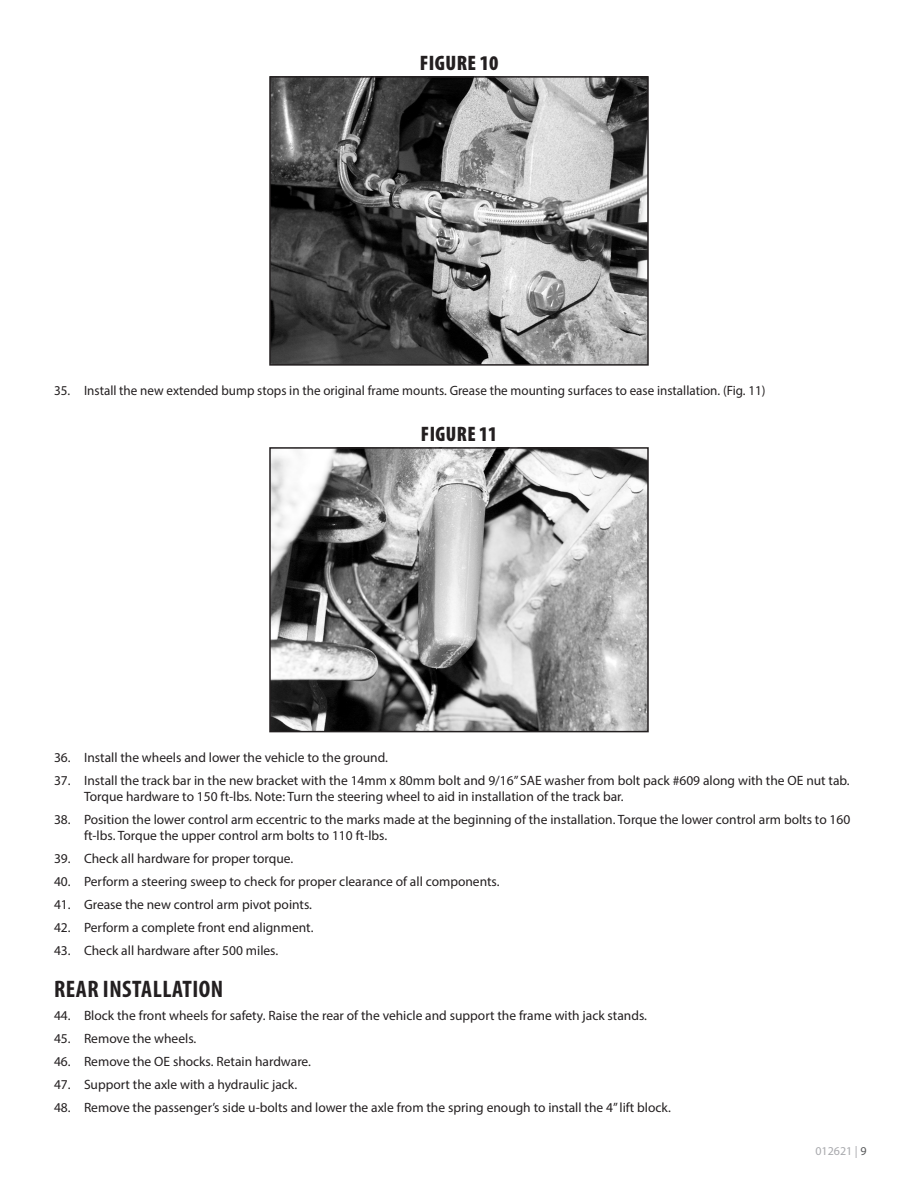
<style>
.page{position:relative;width:918px;height:1188px;background:#fff}
.page>*{position:absolute;margin:0;border:0;box-sizing:border-box;transform-origin:0 0}
.Headline{font:700 condensed 24px "Myriad Pro";letter-spacing:.02em;color:#231f20}
.Photo-Caption{font:900 condensed 21px "Myriad Pro";letter-spacing:.02em;color:#231f20}
.t1{font:13.5px/16.2px "Myriad Pro";color:#231f20}
.t2{font:12px "Myriad Pro";color:#a8a9ad}
.s1{color:#57585a}
</style>
<div class="page">
<img style="left:272px;top:79px;width:374px;height:284px">
<div style="left:269px;top:76px;width:380px;height:290px;border:2px solid #231f20"></div>
<img style="left:272px;top:450px;width:374px;height:279px">
<div style="left:269px;top:447px;width:380px;height:285px;border:2px solid #231f20"></div>
<p class="Photo-Caption" style="left:420px;top:49px;width:80px">FIGURE 10</p>
<p class="t1" style="left:54px;top:383px;width:713px">35. Install the new extended bump stops in the original frame mounts. Grease the mounting surfaces to ease installation. (Fig. 11)</p>
<p class="Photo-Caption" style="left:421px;top:420px;width:78px">FIGURE 11</p>
<p class="t1" style="left:54px;top:749px;width:335px">36. Install the wheels and lower the vehicle to the ground.</p>
<p class="t1" style="left:84px;top:772px;width:767px;text-indent:-30px">37. Install the track bar in the new bracket with the 14mm x 80mm bolt and 9/16” SAE washer from bolt pack #609 along with the OE nut tab.<br>Torque hardware to 150 ft-lbs. Note: Turn the steering wheel to aid in installation of the track bar.</p>
<p class="t1" style="left:84px;top:811px;width:768px;text-indent:-30px">38. Position the lower control arm eccentric to the marks made at the beginning of the installation. Torque the lower control arm bolts to 160 ft-lbs. Torque the upper control arm bolts to 110 ft-lbs.</p>
<p class="t1" style="left:54px;top:850px;width:241px">39. Check all hardware for proper torque.</p>
<p class="t1" style="left:54px;top:873px;width:447px">40. Perform a steering sweep to check for proper clearance of all components.</p>
<p class="t1" style="left:54px;top:896px;width:260px">41. Grease the new control arm pivot points.</p>
<p class="t1" style="left:54px;top:919px;width:261px">42. Perform a complete front end alignment.</p>
<p class="t1" style="left:54px;top:942px;width:226px">43. Check all hardware after 500 miles.</p>
<p class="Headline" style="left:54px;top:974px;width:170px">REAR INSTALLATION</p>
<p class="t1" style="left:54px;top:1008px;width:595px">44. Block the front wheels for safety. Raise the rear of the vehicle and support the frame with jack stands.</p>
<p class="t1" style="left:54px;top:1030px;width:144px">45. Remove the wheels.</p>
<p class="t1" style="left:54px;top:1053px;width:259px">46. Remove the OE shocks. Retain hardware.</p>
<p class="t1" style="left:54px;top:1076px;width:245px">47. Support the axle with a hydraulic jack.</p>
<p class="t1" style="left:54px;top:1099px;width:618px">48. Remove the passenger’s side u-bolts and lower the axle from the spring enough to install the 4” lift block.</p>
<p class="t2" style="left:815px;top:1143px;width:53px">012621 | <span class="s1">9</span></p>
</div>
